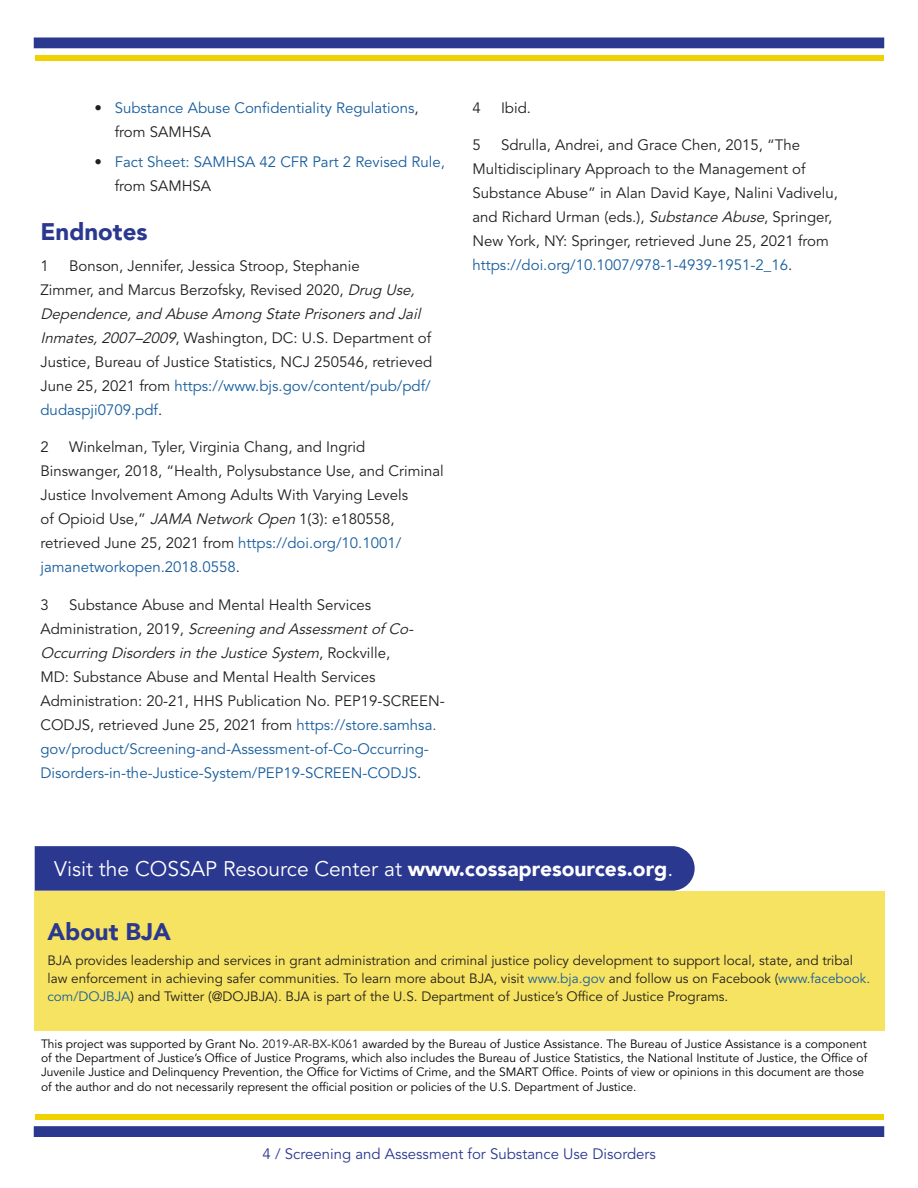
<style>
.page{position:relative;width:918px;height:1188px;background:#fff}
.page>*{position:absolute;margin:0;border:0;box-sizing:border-box;transform-origin:0 0}
.subhead_one{font:900 24px "Avenir LT";color:#2b388f}
.body_text{font:21px "Avenir LT Std";color:#fff}
.body_text-2{font:15px/24px "Avenir LT Std";color:#231f20}
.t1{font:15px/24px "Avenir LT Std";color:#175d9e}
.t2{font:15px "Avenir LT Std";color:#2b388f}
.body_text-3{font:13.5px/18px "Avenir LT Std";color:#231f20}
.t3{font:12px/14.4px "Avenir LT Std";color:#000}
.s1{color:#231f20}
.s2{font-style:italic}
.s3{color:#175d9e}
.s4{font-family:"Avenir LT";font-weight:900}
</style>
<div class="page">
<div style="left:34px;top:38px;width:850px;height:10px;background:#2b388f"></div>
<div style="left:35px;top:55px;width:849px;height:5px;background:#f0d200"></div>
<div style="left:34px;top:1126px;width:850px;height:11px;background:#2b388f;border:2px solid #2b388f"></div>
<div style="left:35px;top:1114px;width:849px;height:6px;background:#f0d200"></div>
<div style="left:34px;top:891px;width:850px;height:140px;background:#f6e361"></div>
<div style="left:35px;top:846px;width:660px;height:45px;background:#2b388f"></div>
<p class="t1" style="left:115px;top:96px;width:305px;text-indent:-20px"><span class="s1">•</span> Substance Abuse Confidentiality Regulations<span class="s1">, from SAMHSA</span></p>
<p class="t1" style="left:115px;top:151px;width:332px;text-indent:-20px"><span class="s1">•</span> Fact Sheet: SAMHSA 42 CFR Part 2 Revised Rule, <span class="s1">from SAMHSA</span></p>
<p class="subhead_one" style="left:40px;top:217px;width:109px">Endnotes</p>
<p class="body_text-2" style="left:40px;top:254px;width:10px">1</p>
<p class="body_text-2" style="left:40px;top:254px;width:393px;text-indent:28px">Bonson, Jennifer, Jessica Stroop, Stephanie<br>Zimmer, and Marcus Berzofsky, Revised 2020, <span class="s2">Drug Use, Dependence,and Abuse Among State Prisonersand Jail Inmates,2007–2009</span>, Washington, DC: U.S. Department of Justice, Bureau of Justice Statistics, NCJ 250546, retrieved June 25, 2021 from <span class="s3">https://www.bjs.gov/content/pub/pdf/ dudaspji0709.pdf</span>.</p>
<p class="body_text-2" style="left:40px;top:435px;width:10px">2</p>
<p class="body_text-2" style="left:40px;top:435px;width:405px;text-indent:28px">Winkelman, Tyler, Virginia Chang, and Ingrid Binswanger, 2018, “Health, Polysubstance Use, and Criminal Justice Involvement Among Adults With Varying Levels<br>of Opioid Use,” <span class="s2">JAMA NetworkOpen</span> 1(3): e180558, retrieved June 25, 2021 from <span class="s3">https://doi.org/10.1001/ jamanetworkopen.2018.0558</span>.</p>
<p class="body_text-2" style="left:40px;top:593px;width:10px">3</p>
<p class="body_text-2" style="left:40px;top:593px;width:406px;text-indent:28px">Substance Abuse and Mental Health Services<br>Ad m i n i st ra t i o n , 2 0 1 9 , <span class="s2">Screening and Assessmentof Co-Occurring Disordersin the Justice System</span>, R o c k v i l l e ,<br>MD: Substance Abuse and Mental Health Services Administration: 20-21, HHS Publication No. PEP19-SCREEN-CODJS, retrieved June 25, 2021 from <span class="s3">https://store.samhsa. gov/product/Screening-and-Assessment-of-Co-Occurring-Disorders-in-the-Justice-System/PEP19-SCREEN-CODJS</span>.</p>
<p class="body_text-2" style="left:472px;top:96px;width:10px">4</p>
<p class="body_text-2" style="left:501px;top:96px;width:32px">Ibid.</p>
<p class="body_text-2" style="left:472px;top:133px;width:10px">5</p>
<p class="body_text-2" style="left:472px;top:133px;width:367px;text-indent:28px">Sdrulla, Andrei, and Grace Chen, 2015, “The Multidisciplinary Approach to the Management of Substance Abuse” in Alan David Kaye, Nalini Vadivelu, and Richard Urman (eds.), <span class="s2">Substance Abuse</span>, Springer, New York, NY: Springer, retrieved June 25, 2021 from <span class="s3">https://doi.org/10.1007/978-1-4939-1951-2_16</span>.</p>
<p class="body_text" style="left:54px;top:856px;width:621px">Visit the COSSAP Resource Center at <span class="s4">www.cossapresources.org</span>.</p>
<p class="subhead_one" style="left:47px;top:917px;width:125px">About BJA</p>
<p class="body_text-3" style="left:47px;top:951px;width:824px">BJA provides leadership and services in grant administration and criminal justice policy development to support local, state, and tribal law enforcement in achieving safer communities. To learn more about BJA, visit <span class="s3">www.bja.gov</span> and follow us on Facebook (<span class="s3">www.facebook. com/DOJBJA</span>) and Twitter (@DOJBJA). BJA is part of the U.S. Department of Justice’s Office of Justice Programs.</p>
<p class="t3" style="left:41px;top:1037px;width:828px">This project was supported by Grant No. <span class="s1">2019-AR-BX-K061</span> awarded by the Bureau of Justice Assistance. The Bureau of Justice Assistance is a component of the Department of Justice’s Office of Justice Programs, which also includes the Bureau of Justice Statistics, the National Institute of Justice, the Office of Juvenile Justice and Delinquency Prevention, the Office for Victims of Crime, and the SMART Office. Points of view or opinions in this document are those of the author and do not necessarily represent the official position or policies of the U.S. Department of Justice.</p>
<p class="t2" style="left:263px;top:1145px;width:395px">4 / Screening and Assessment for Substance Use Disorders</p>
</div>
